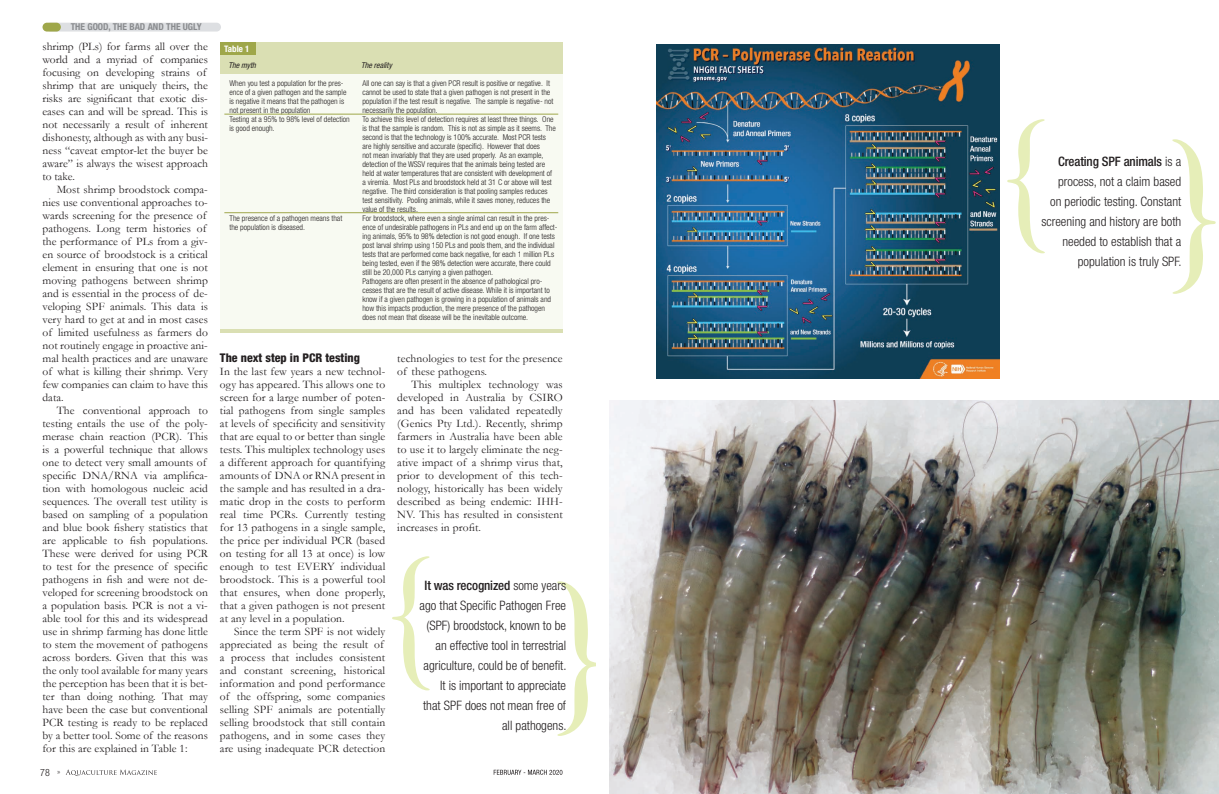
<style>
.page{position:relative;width:1219px;height:794px;background:#fff}
.page>*{position:absolute;margin:0;border:0;box-sizing:border-box;transform-origin:0 0}
.t1{font:300 condensed 13px/20px "Helvetica Neue LT Std";color:#231f20;text-align:right}
.t2{font:800 condensed 12px "Helvetica Neue LT Std";color:#231f20}
.t3{font:11.5px/13px "Garamond";letter-spacing:.005em;color:#231f20}
.t4{font:300 condensed 10px "Helvetica Neue LT Std";color:#231f20}
.t5{font:700 condensed 9.5px "Helvetica Neue LT Std";color:#8a8c8f}
.t6{font:700 condensed 9px "Helvetica Neue LT Std";color:#fff}
.t7{font:300 condensed 8px/9px "Helvetica Neue LT Std";color:#231f20}
.t8{font:italic condensed 8px "Helvetica Neue LT Std";color:#231f20}
.s1{font-weight:100}
.s2{font-weight:500}
</style>
<div class="page">
<svg style="left:66px;top:769px;width:91px;height:7px"></svg>
<svg style="left:494px;top:769px;width:68px;height:6px"></svg>
<div style="left:46px;top:23px;width:175px;height:9px;background:#dddfe2;border-radius:4px"></div>
<div style="left:43px;top:23px;width:18px;height:9px;background:#9fa74a;border-radius:4px"></div>
<svg style="left:392px;top:556px;width:38px;height:134px"></svg>
<svg style="left:1007px;top:119px;width:38px;height:134px"></svg>
<svg style="left:557px;top:581px;width:38px;height:155px"></svg>
<svg style="left:1172px;top:139px;width:44px;height:155px"></svg>
<hr style="left:220px;top:330px;width:342px;height:3px;background:#dadfb3">
<div style="left:220px;top:43px;width:342px;height:12px;background:#dadfb3"></div>
<div style="left:220px;top:43px;width:36px;height:12px;background:#9fa74a"></div>
<div style="left:220px;top:74px;width:342px;height:255px;background:#f8faf2"></div>
<div style="left:220px;top:55px;width:342px;height:19px;background:#dadfb3"></div>
<hr style="left:224px;top:114px;width:334px;height:1px;background:#9fa74a">
<hr style="left:224px;top:212px;width:334px;height:1px;background:#9fa74a">
<img style="left:609px;top:400px;width:610px;height:394px">
<img style="left:657px;top:45px;width:342px;height:333px">
<p class="t5" style="left:71px;top:21px;width:132px">THE GOOD, THE BAD AND THE UGLY</p>
<p class="t3" style="left:43px;top:40px;width:167px">shrimp (PLs) for farms all over the world and a myriad of companies focusing on developing strains of shrimp that are uniquely theirs, the risks are significant that exotic dis&shy;eases can and will be spread. This is not necessarily a result of inherent dishonesty, although as with any busi&shy;ness “caveat emptor-let the buyer be aware” is always the wisest approach to take.</p>
<p class="t3" style="left:43px;top:183px;width:167px;text-indent:14px">Most shrimp broodstock compa&shy;nies use conventional approaches to&shy;wards screening for the presence of pathogens. Long term histories of the performance of PLs from a giv&shy;en source of broodstock is a critical element in ensuring that one is not moving pathogens between shrimp and is essential in the process of de&shy;veloping SPF animals. This data is very hard to get at and in most cases of limited usefulness as farmers do not routinely engage in proactive ani&shy;mal health practices and are unaware of what is killing their shrimp. Very few companies can claim to have this data.</p>
<p class="t3" style="left:43px;top:404px;width:167px;text-indent:14px">The conventional approach to testing entails the use of the poly&shy;merase chain reaction (PCR). This is a powerful technique that allows one to detect very small amounts of specific DNA/RNA via amplifica&shy;tion with homologous nucleic acid sequences. The overall test utility is based on sampling of a population and blue book fishery statistics that are applicable to fish populations.<br>These were derived for using PCR to test for the presence of specific pathogens in fish and were not de&shy;veloped for screening broodstock on a population basis. PCR is not a vi&shy;able tool for this and its widespread use in shrimp farming has done little to stem the movement of pathogens across borders. Given that this was the only tool available for many years the perception has been that it is bet&shy;ter than doing nothing. That may have been the case but conventional PCR testing is ready to be replaced by a better tool. Some of the reasons for this are explained in Table 1:</p>
<p class="t4" style="left:40px;top:766px;width:22px">78 <span class="s1">»</span></p>
<p class="t6" style="left:224px;top:43px;width:27px">Table 1</p>
<p class="t8" style="left:228px;top:60px;width:29px">The myth</p>
<p class="t8" style="left:361px;top:60px;width:32px">The reality</p>
<p class="t7" style="left:229px;top:78px;width:122px">When you test a population for the pres&shy;ence of a given pathogen and the sample is negative it means that the pathogen is not present in the population<br>Testing at a 95% to 98% level of detection is good enough.</p>
<p class="t7" style="left:362px;top:78px;width:197px">All one can say is that a given PCR result is positive or negative. It cannot be used to state that a given pathogen is not present in the population if the test result is negative. The sample is negative- not necessarily the population.<br>To achieve this level of detection requires at least three things. One is that the sample is random. This is not as simple as it seems. The second is that the technology is 100% accurate. Most PCR tests<br>are highly sensitive and accurate (specific). However that does<br>not mean invariably that they are used properly. As an example, detection of the WSSV requires that the animals being tested are held at water temperatures that are consistent with development of<br>a viremia. Most PLs and broodstock held at 31 C or above will test negative. The third consideration is that pooling samples reduces test sensitivity. Pooling animals, while it saves money, reduces the value of the results.<br>For broodstock, where even a single animal can result in the pres&shy;ence of undesirable pathogens in PLs and end up on the farm affect&shy;ing animals, 95% to 98% detection is not good enough. If one tests post larval shrimp using 150 PLs and pools them, and the individual tests that are performed come back negative, for each 1 million PLs being tested, even if the 98% detection were accurate, there could still be 20,000 PLs carrying a given pathogen.<br>Pathogens are often present in the absence of pathological pro&shy;cesses that are the result of active disease. While it is important to know if a given pathogen is growing in a population of animals and how this impacts production, the mere presence of the pathogen does not mean that disease will be the inevitable outcome.</p>
<p class="t7" style="left:229px;top:213px;width:114px">The presence of a pathogen means that the population is diseased.</p>
<p class="t2" style="left:220px;top:350px;width:142px">The next step in PCR testing</p>
<p class="t3" style="left:220px;top:365px;width:167px;text-align:justify">In the last few years a new technol&shy;ogy has appeared. This allows one to screen for a large number of poten&shy;tial pathogens from single samples at levels of specificity and sensitivity that are equal to or better than single tests. This multiplex technology uses a different approach for quantifying amounts of DNA or RNA present in the sample and has resulted in a dra&shy;matic drop in the costs to perform real time PCRs. Currently testing for 13 pathogens in a single sample, the price per individual PCR (based on testing for all 13 at once) is low enough to test EVERY individual broodstock. This is a powerful tool that ensures, when done properly, that a given pathogen is not present at any level in a population.</p>
<p class="t3" style="left:220px;top:624px;width:167px;text-indent:14px">Since the term SPF is not widely appreciated as being the result of a process that includes consistent and constant screening, historical information and pond performance of the offspring, some companies selling SPF animals are potentially selling broodstock that still contain pathogens, and in some cases they are using inadequate PCR detection</p>
<p class="t3" style="left:397px;top:351px;width:167px">technologies to test for the presence of these pathogens.</p>
<p class="t3" style="left:397px;top:377px;width:167px;text-align:justify;text-indent:14px">This multiplex technology was developed in Australia by CSIRO and has been validated repeatedly (Genics Pty Ltd.). Recently, shrimp farmers in Australia have been able to use it to largely eliminate the neg&shy;ative impact of a shrimp virus that, prior to development of this tech&shy;nology, historically has been widely described as being endemic: IHH-NV. This has resulted in consistent increases in profit.</p>
<p class="t1" style="left:420px;top:575px;width:148px"><span class="s2">It was recognized</span> some years ago that Specific Pathogen Free (SPF) broodstock, known to be an effective tool in terrestrial agriculture, could be of benefit.<br>It is important to appreciate<br>that SPF does not mean free of all pathogens.</p>
<p class="t1" style="left:1041px;top:151px;width:142px"><span class="s2">Creating SPF animals</span> is a process, not a claim based<br>on periodic testing. Constant screening and history are both needed to establish that a population is truly SPF.</p>
</div>
